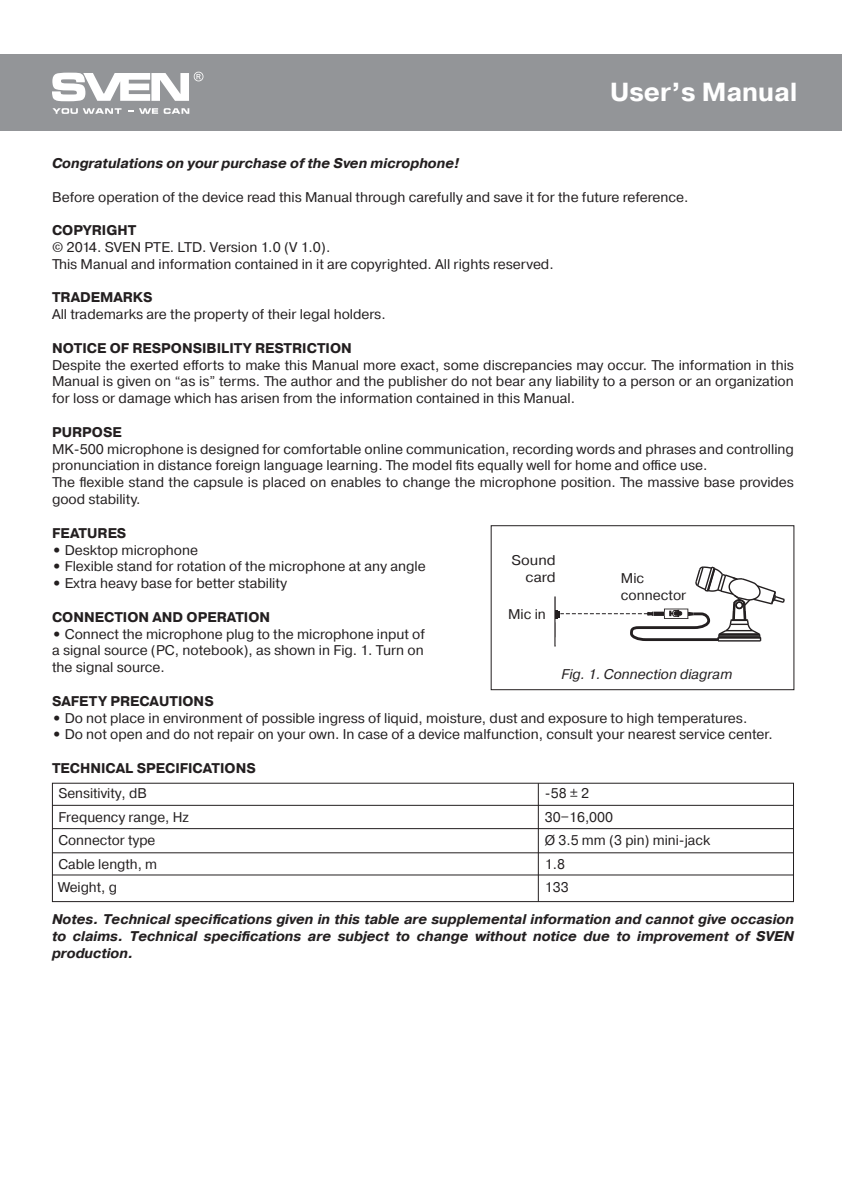
<style>
.page{position:relative;width:842px;height:1191px;background:#fff}
.page>*{position:absolute;margin:0;border:0;box-sizing:border-box;transform-origin:0 0}
.t1{font:700 26px "Pragmatica";color:#fff}
.t2{font:14px/16.8px "Pragmatica";color:#231f20}
.t3{font:italic 700 14px/16.8px "Pragmatica";color:#231f20;text-align:justify}
.t4{font:700 14px "Pragmatica";color:#231f20}
.t5{font:italic 14px "Pragmatica";color:#231f20}
.t6{font:14px/16.8px "Pragmatica";color:#231f20;text-align:right;scale:1.05 1}
.s1{font-weight:700}
</style>
<div class="page">
<div style="left:52px;top:782px;width:742px;height:120px;border:1px solid #231f20"></div>
<hr style="left:538px;top:783px;width:1px;height:118px;background:#231f20">
<hr style="left:52px;top:828px;width:742px;height:1px;background:#231f20">
<hr style="left:52px;top:805px;width:742px;height:1px;background:#231f20">
<hr style="left:52px;top:852px;width:742px;height:1px;background:#231f20">
<hr style="left:52px;top:874px;width:742px;height:1px;background:#231f20">
<div style="left:0;top:55px;width:842px;height:76px;background:#939598"></div>
<svg style="left:52px;top:72px;width:151px;height:29px"></svg>
<svg style="left:52px;top:108px;width:70px;height:6px"></svg>
<svg style="left:128px;top:108px;width:30px;height:6px"></svg>
<svg style="left:164px;top:108px;width:25px;height:6px"></svg>
<div style="left:491px;top:525px;width:303px;height:165px;border:1px solid #231f20"></div>
<svg style="left:554px;top:566px;width:231px;height:80px"></svg>
<h1 class="t1" style="left:610px;top:76px;width:189px">User’s Manual</h1>
<p class="t3" style="left:52px;top:155px;width:409px">Congratulations on your purchase of the Sven microphone!</p>
<p class="t2" style="left:52px;top:189px;width:638px">Before operation of the device read this Manual through carefully and save it for the future reference.</p>
<p class="t4" style="left:52px;top:221px;width:86px">COPYRIGHT</p>
<p class="t2" style="left:52px;top:239px;width:503px">© 2014. SVEN PTE. LTD. Version 1.0 (V 1.0).<br>This Manual and information contained in it are copyrighted. All rights reserved.</p>
<p class="t4" style="left:52px;top:288px;width:102px">TRADEMARKS</p>
<p class="t2" style="left:52px;top:306px;width:335px">All trademarks are the property of their legal holders.</p>
<p class="t4" style="left:52px;top:339px;width:301px">NOTICE OF RESPONSIBILITY RESTRICTION</p>
<p class="t2" style="left:52px;top:357px;width:743px;text-align:justify">Despite the exerted efforts to make this Manual more exact, some discrepancies may occur. The information in this Manual is given on “as is” terms. The author and the publisher do not bear any liability to a person or an organization for loss or damage which has arisen from the information contained in this Manual.</p>
<p class="t4" style="left:52px;top:423px;width:71px">PURPOSE</p>
<p class="t2" style="left:52px;top:441px;width:743px">MK-500 microphone is designed for comfortable online communication, recording words and phrases and controlling pronunciation in distance foreign language learning. The model fits equally well for home and office use.<br>The flexible stand the capsule is placed on enables to change the microphone position. The massive base provides good stability.</p>
<p class="t4" style="left:52px;top:524px;width:76px">FEATURES</p>
<p class="t2" style="left:52px;top:541px;width:148px"><span class="s1">•</span> Desktop microphone</p>
<p class="t2" style="left:52px;top:558px;width:375px"><span class="s1">•</span> Flexible stand for rotation of the microphone at any angle</p>
<p class="t2" style="left:52px;top:575px;width:236px"><span class="s1">•</span> Extra heavy base for better stability</p>
<p class="t4" style="left:52px;top:608px;width:220px">CONNECTION AND OPERATION</p>
<p class="t2" style="left:52px;top:625px;width:374px;text-align:justify"><span class="s1">•</span> Connect the microphone plug to the microphone input of a signal source (PC, notebook), as shown in Fig. 1. Turn on the signal source.</p>
<p class="t4" style="left:52px;top:692px;width:163px">SAFETY PRECAUTIONS</p>
<p class="t2" style="left:52px;top:709px;width:697px"><span class="s1">•</span> Do not place in environment of possible ingress of liquid, moisture, dust and exposure to high temperatures.</p>
<p class="t2" style="left:52px;top:726px;width:722px"><span class="s1">•</span> Do not open and do not repair on your own. In case of a device malfunction, consult your nearest service center.</p>
<p class="t4" style="left:52px;top:759px;width:205px">TECHNICAL SPECIFICATIONS</p>
<p class="t6" style="left:511px;top:552px;width:44px">Sound card</p>
<p class="t2" style="left:621px;top:570px;width:67px">Mic connector</p>
<p class="t2" style="left:508px;top:605px;width:39px">Mic in</p>
<p class="t5" style="left:562px;top:665px;width:172px">Fig. 1. Connection diagram</p>
<p class="t2" style="left:58px;top:782px;width:132px;line-height:23.4px">Sensitivity, dB<br>Frequency range, Hz<br>Connector type<br>Cable length, m<br>Weight, g</p>
<p class="t2" style="left:545px;top:782px;width:167px;line-height:23.4px">-58 ± 2<br>30‒16,000<br>Ø 3.5 mm (3 pin) mini-jack<br>1.8<br>133</p>
<p class="t3" style="left:52px;top:911px;width:743px">Notes. Technical specifications given in this table are supplemental information and cannot give occasion to claims. Technical specifications are subject to change without notice due to improvement of SVEN production.</p>
</div>
